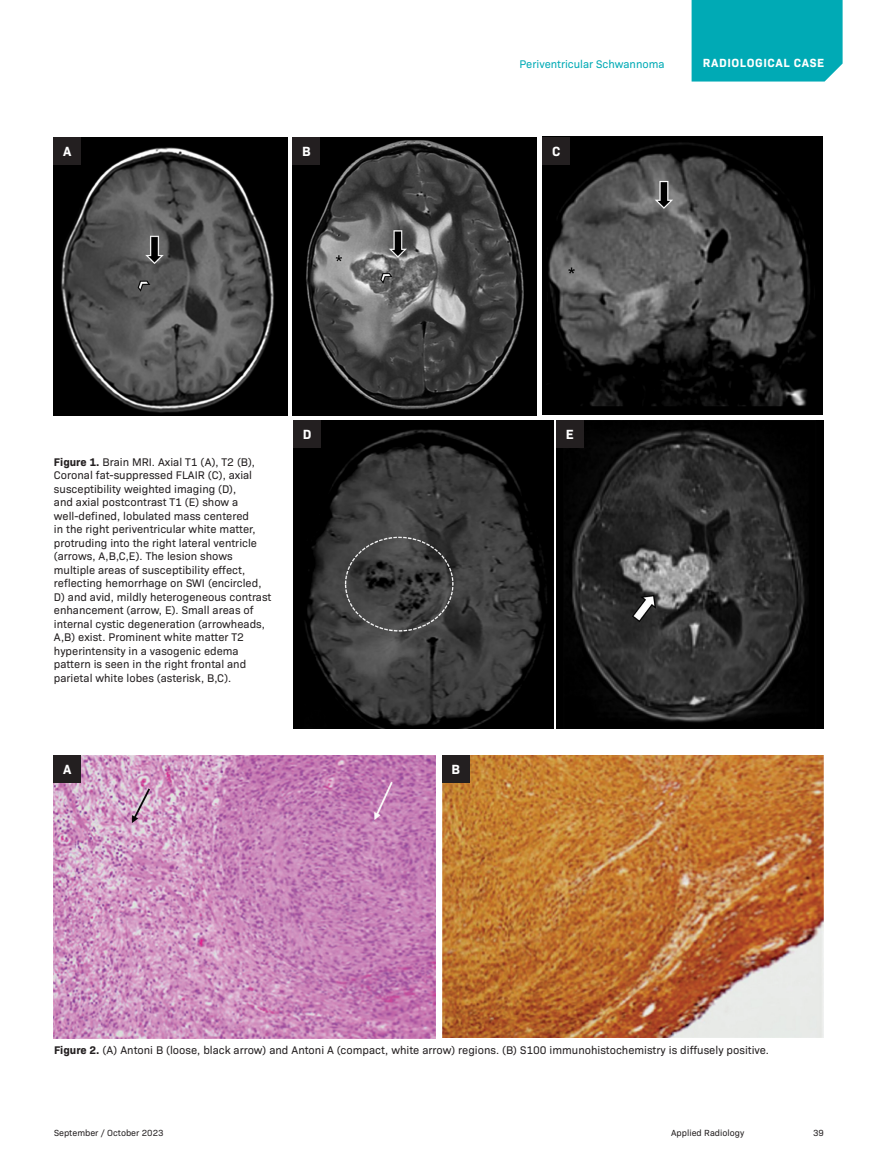
<style>
.page{position:relative;width:878px;height:1175px;background:#fff}
.page>*{position:absolute;margin:0;border:0;box-sizing:border-box;transform-origin:0 0}
.Figure-Markers{font:700 13.5px "Bio Sans";color:#fff}
.t1{font:700 12px "Bio Sans";letter-spacing:.05em;color:#fff}
.Figure{font:11.25px/13.5px "Bio Sans";color:#231f20}
.t2{font:11.25px "Bio Sans";color:#00aab5}
.t3{font:9px "Bio Sans";color:#231f20}
.s1{font-weight:700}
</style>
<div class="page">
<div style="left:691px;top:0;width:151px;height:82px;background:#00aab5"></div>
<img style="left:54px;top:138px;width:233px;height:277px">
<img style="left:293px;top:138px;width:243px;height:277px">
<img style="left:543px;top:137px;width:279px;height:277px">
<img style="left:293px;top:421px;width:260px;height:307px">
<img style="left:556px;top:421px;width:268px;height:307px">
<div style="left:54px;top:138px;width:27px;height:27px;background:#231f20"></div>
<div style="left:293px;top:138px;width:27px;height:27px;background:#231f20"></div>
<div style="left:543px;top:137px;width:27px;height:27px;background:#231f20"></div>
<div style="left:293px;top:421px;width:27px;height:27px;background:#231f20"></div>
<div style="left:556px;top:421px;width:27px;height:27px;background:#231f20"></div>
<img style="left:54px;top:756px;width:381px;height:282px">
<img style="left:442px;top:756px;width:382px;height:281px">
<div style="left:54px;top:756px;width:27px;height:27px;background:#231f20"></div>
<div style="left:442px;top:756px;width:27px;height:27px;background:#231f20"></div>
<p class="t2" style="left:519px;top:55px;width:147px">Periventricular Schwannoma</p>
<p class="t1" style="left:702px;top:54px;width:123px">RADIOLOGICAL CASE</p>
<p class="Figure-Markers" style="left:63px;top:141px;width:10px">A</p>
<p class="Figure-Markers" style="left:302px;top:141px;width:10px">B</p>
<p class="Figure-Markers" style="left:552px;top:140px;width:10px">C</p>
<p class="Figure" style="left:54px;top:454px;width:219px"><span class="s1">Figure 1.</span> Brain MRI. Axial T1 (A), T2 (B), Coronal fat-suppressed FLAIR (C), axial susceptibility weighted imaging (D),<br>and axial postcontrast T1 (E) show a well-defined, lobulated mass centered<br>in the right periventricular white matter, protruding into the right lateral ventricle (arrows, A,B,C,E). The lesion shows multiple areas of susceptibility effect, reflecting hemorrhage on SWI (encircled, D) and avid, mildly heterogeneous contrast enhancement (arrow, E). Small areas of internal cystic degeneration (arrowheads, A,B) exist. Prominent white matter T2 hyperintensity in a vasogenic edema pattern is seen in the right frontal and parietal white lobes (asterisk, B,C).</p>
<p class="Figure-Markers" style="left:303px;top:424px;width:10px">D</p>
<p class="Figure-Markers" style="left:566px;top:424px;width:9px">E</p>
<p class="Figure-Markers" style="left:63px;top:759px;width:10px">A</p>
<p class="Figure-Markers" style="left:451px;top:759px;width:10px">B</p>
<p class="Figure" style="left:54px;top:1042px;width:716px"><span class="s1">Figure 2.</span> (A) Antoni B (loose, black arrow) and Antoni A (compact, white arrow) regions. (B) S100 immunohistochemistry is diffusely positive.</p>
<p class="t3" style="left:54px;top:1126px;width:111px">September / October 2023</p>
<p class="t3" style="left:671px;top:1126px;width:75px">Applied Radiology</p>
<p class="t3" style="left:813px;top:1126px;width:12px">39</p>
</div>
